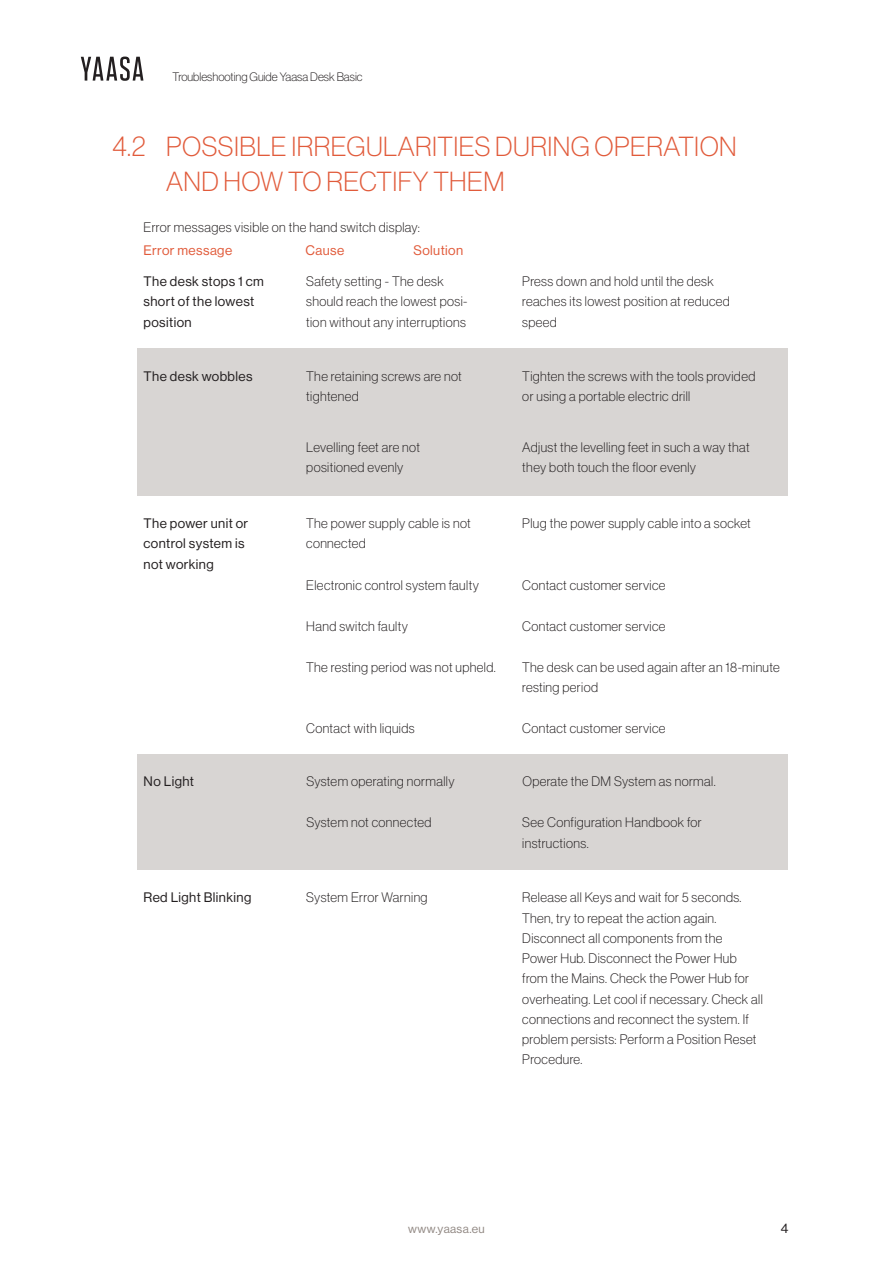
<style>
.page{position:relative;width:893px;height:1263px;background:#fff}
.page>*{position:absolute;margin:0;border:0;box-sizing:border-box;transform-origin:0 0}
.t1{font:100 27px/34.5px "Haas Grot Disp 35";letter-spacing:.015em;color:#e15b3b}
.Lauftext{font:100 13.5px/20.2px "Haas Grot Disp 35";letter-spacing:.03em;color:#231f20}
.Lauftext-2{font:13.5px/20.2px "Haas Grot Disp 55 Roman";letter-spacing:.03em;color:#231f20}
.Lauftext-3{font:13.5px "Haas Grot Disp 55 Roman";letter-spacing:.03em;color:#e15b3b}
.t2{font:100 12px "Haas Grot Disp 35";color:#231f20}
.t3{font:12px "Haas Grot Disp 55 Roman";letter-spacing:.03em;color:#918883}
</style>
<div class="page">
<svg style="left:81px;top:57px;width:62px;height:24px"></svg>
<div style="left:137px;top:348px;width:650px;height:147px;background:#d8d5d3"></div>
<div style="left:137px;top:755px;width:650px;height:115px;background:#d8d5d3"></div>
<p class="t2" style="left:172px;top:70px;width:192px">Troubleshooting Guide Yaasa Desk Basic</p>
<p class="t1" style="left:166px;top:129px;width:572px;text-indent:-54px">4.2 POSSIBLE IRREGULARITIES DURING OPERATION<br>AND HOW TO RECTIFY THEM</p>
<p class="Lauftext" style="left:143px;top:217px;width:278px">Error messages visible on the hand switch display:</p>
<p class="Lauftext-3" style="left:143px;top:242px;width:90px">Error message</p>
<p class="Lauftext-3" style="left:305px;top:242px;width:40px">Cause</p>
<p class="Lauftext-3" style="left:413px;top:242px;width:51px">Solution</p>
<p class="Lauftext-2" style="left:144px;top:271px;width:122px">The desk stops 1 cm short of the lowest position</p>
<p class="Lauftext" style="left:306px;top:271px;width:163px">Safety setting - The desk should reach the lowest posi&shy;tion without any interruptions</p>
<p class="Lauftext" style="left:522px;top:271px;width:209px">Press down and hold until the desk reaches its lowest position at reduced speed</p>
<p class="Lauftext-2" style="left:144px;top:366px;width:111px">The desk wobbles</p>
<p class="Lauftext" style="left:306px;top:366px;width:157px">The retaining screws are not tightened</p>
<p class="Lauftext" style="left:522px;top:366px;width:235px">Tighten the screws with the tools provided or using a portable electric drill</p>
<p class="Lauftext" style="left:306px;top:437px;width:115px">Levelling feet are not positioned evenly</p>
<p class="Lauftext" style="left:522px;top:437px;width:229px">Adjust the levelling feet in such a way that they both touch the floor evenly</p>
<p class="Lauftext-2" style="left:143px;top:513px;width:106px">The power unit or control system is not working</p>
<p class="Lauftext" style="left:306px;top:513px;width:166px">The power supply cable is not connected</p>
<p class="Lauftext" style="left:522px;top:513px;width:230px">Plug the power supply cable into a socket</p>
<p class="Lauftext" style="left:306px;top:575px;width:174px">Electronic control system faulty</p>
<p class="Lauftext" style="left:522px;top:575px;width:145px">Contact customer service</p>
<p class="Lauftext" style="left:306px;top:616px;width:103px">Hand switch faulty</p>
<p class="Lauftext" style="left:306px;top:657px;width:191px">The resting period was not upheld.</p>
<p class="Lauftext" style="left:522px;top:616px;width:145px">Contact customer service</p>
<p class="Lauftext" style="left:522px;top:657px;width:259px">The desk can be used again after an 18-minute resting period</p>
<p class="Lauftext" style="left:306px;top:718px;width:110px">Contact with liquids</p>
<p class="Lauftext" style="left:522px;top:718px;width:145px">Contact customer service</p>
<p class="Lauftext-2" style="left:144px;top:772px;width:52px">No Light</p>
<p class="Lauftext" style="left:306px;top:771px;width:150px">System operating normally</p>
<p class="Lauftext" style="left:522px;top:771px;width:195px">Operate the DM System as normal.</p>
<p class="Lauftext" style="left:306px;top:812px;width:127px">System not connected</p>
<p class="Lauftext" style="left:522px;top:812px;width:181px">See Configuration Handbook for instructions.</p>
<p class="Lauftext-2" style="left:143px;top:887px;width:109px">Red Light Blinking</p>
<p class="Lauftext" style="left:306px;top:887px;width:123px">System Error Warning</p>
<p class="Lauftext" style="left:522px;top:887px;width:242px">Release all Keys and wait for 5 seconds.<br>Then, try to repeat the action again.<br>Disconnect all components from the<br>Power Hub. Disconnect the Power Hub from the Mains. Check the Power Hub for overheating. Let cool if necessary. Check all connections and reconnect the system. If problem persists: Perform a Position Reset Procedure.</p>
<p class="t3" style="left:408px;top:1222px;width:78px">www.yaasa.eu</p>
<p class="Lauftext-2" style="left:781px;top:1218px;width:9px">4</p>
</div>
